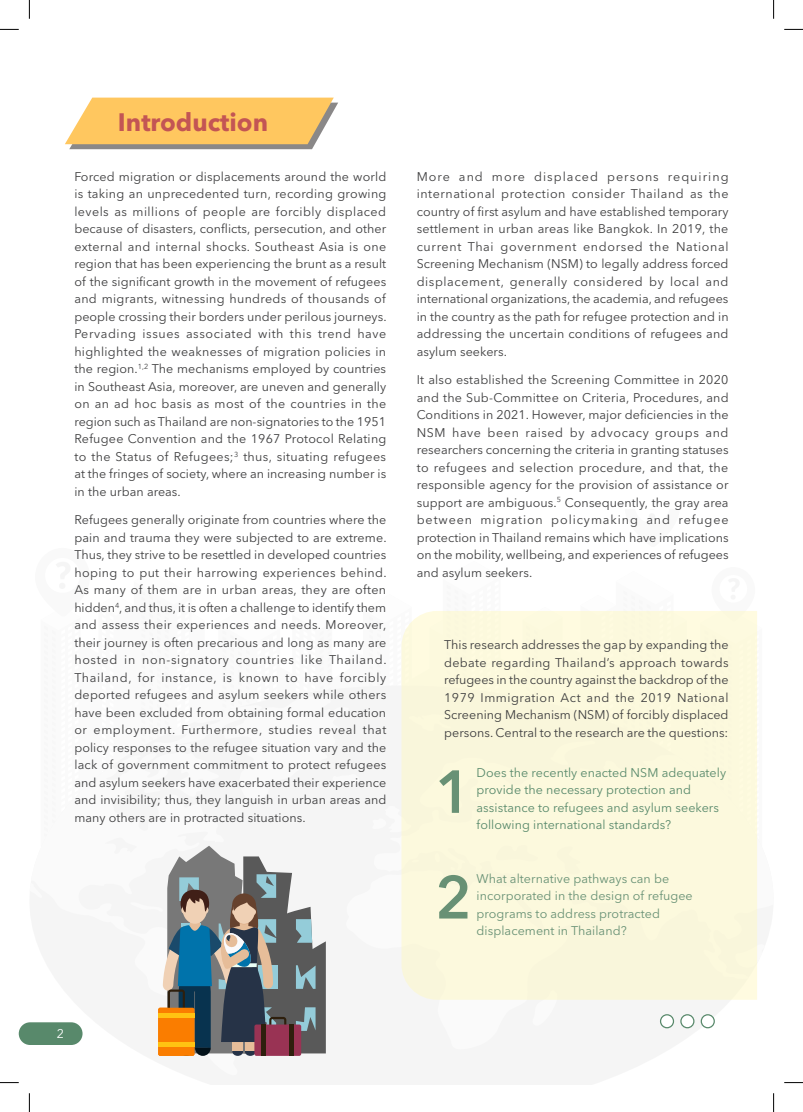
<style>
.page{position:relative;width:803px;height:1112px;background:#fff}
.page>*{position:absolute;margin:0;border:0;box-sizing:border-box;transform-origin:0 0}
.t1{font:600 60px "Avenir Next LT Pro";color:#689175}
.t2{font:700 25px "Avenir Next LT Pro";color:#c35554}
.t3{font:12.5px/17.5px "Avenir Next LT Pro";letter-spacing:.005em;color:#3e3e3f;text-align:justify}
.t4{font:12.5px/17.5px "Avenir Next LT Pro";letter-spacing:.005em;color:#58896b}
.t5{font:12.5px/17.5px "Avenir Next LT Pro";letter-spacing:.005em;color:#689175}
.t6{font:12.5px "Avenir Next LT Pro";color:#fff}
</style>
<div class="page">
<div style="left:19px;top:1022px;width:64px;height:22px;background:#58896b;border-radius:11px"></div>
<div style="left:401px;top:611px;width:356px;height:388px;background:#fcf9dd"></div>
<svg style="left:65px;top:98px;width:273px;height:51px;background:#f2c571"></svg>
<svg style="left:660px;top:1014px;width:13px;height:13px"></svg>
<div style="left:660px;top:1013px;width:14px;height:15px;border:1px solid #58896b;border-radius:50%"></div>
<svg style="left:681px;top:1014px;width:13px;height:13px"></svg>
<div style="left:680px;top:1013px;width:14px;height:15px;border:1px solid #58896b;border-radius:50%"></div>
<svg style="left:701px;top:1014px;width:13px;height:13px"></svg>
<div style="left:701px;top:1013px;width:14px;height:15px;border:1px solid #58896b;border-radius:50%"></div>
<svg style="left:158px;top:845px;width:168px;height:210px"></svg>
<div style="left:158px;top:1007px;width:37px;height:48px;background:#fa7d00;border-radius:2px"></div>
<hr style="left:158px;top:1013px;width:37px;height:4px;background:#ffc212">
<div style="left:158px;top:1041px;width:37px;height:5px;background:#ffc212"></div>
<svg style="left:0;top:29px;width:19px;height:1px"></svg>
<svg style="left:784px;top:29px;width:19px;height:1px"></svg>
<svg style="left:0;top:1082px;width:19px;height:1px"></svg>
<svg style="left:784px;top:1082px;width:19px;height:1px"></svg>
<svg style="left:29px;top:0;width:1px;height:19px"></svg>
<svg style="left:29px;top:1093px;width:1px;height:18px"></svg>
<svg style="left:773px;top:0;width:1px;height:19px"></svg>
<svg style="left:773px;top:1093px;width:1px;height:18px"></svg>
<p class="t2" style="left:118px;top:107px;width:152px">Introduction</p>
<p class="t3" style="left:74px;top:167px;width:314px">Forced migration or displacements around the world is taking an unprecedented turn, recording growing levels as millions of people are forcibly displaced because of disasters, conflicts, persecution, and other external and internal shocks. Southeast Asia is one region that has been experiencing the brunt as a result of the significant growth in the movement of refugees and migrants, witnessing hundreds of thousands of people crossing their borders under perilous journeys.<br>Pervading issues associated with this trend have highlighted the weaknesses of migration policies in the region.<sup>1,2</sup> The mechanisms employed by countries in Southeast Asia, moreover, are uneven and generally on an ad hoc basis as most of the countries in the region such as Thailand are non-signatories to the 1951<br>Refugee Convention and the 1967 Protocol Relating to the Status of Refugees;<sup>3</sup> thus, situating refugees at the fringes of society, where an increasing number is in the urban areas.</p>
<p class="t3" style="left:74px;top:511px;width:314px">Refugees generally originate from countries where the pain and trauma they were subjected to are extreme.<br>Thus, they strive to be resettled in developed countries hoping to put their harrowing experiences behind.<br>As many of them are in urban areas, they are often hidden<sup>4</sup>, and thus, it is often a challenge to identify them and assess their experiences and needs. Moreover, their journey is often precarious and long as many are hosted in non-signatory countries like Thailand.<br>Thailand, for instance, is known to have forcibly deported refugees and asylum seekers while others have been excluded from obtaining formal education or employment. Furthermore, studies reveal that policy responses to the refugee situation vary and the lack of government commitment to protect refugees and asylum seekers have exacerbated their experience and invisibility; thus, they languish in urban areas and many others are in protracted situations.</p>
<p class="t3" style="left:417px;top:167px;width:313px">More and more displaced persons requiring international protection consider Thailand as the country of first asylum and have established temporary settlement in urban areas like Bangkok. In 2019, the current Thai government endorsed the National Screening Mechanism (NSM) to legally address forced displacement, generally considered by local and international organizations, the academia, and refugees in the country as the path for refugee protection and in addressing the uncertain conditions of refugees and asylum seekers.</p>
<p class="t3" style="left:417px;top:371px;width:313px">It also established the Screening Committee in 2020 and the Sub-Committee on Criteria, Procedures, and Conditions in 2021. However, major deficiencies in the NSM have been raised by advocacy groups and researchers concerning the criteria in granting statuses to refugees and selection procedure, and that, the responsible agency for the provision of assistance or support are ambiguous.<sup>5</sup> Consequently, the gray area between migration policymaking and refugee protection in Thailand remains which have implications on the mobility, wellbeing, and experiences of refugees and asylum seekers.</p>
<p class="t3" style="left:444px;top:636px;width:286px">This research addresses the gap by expanding the debate regarding Thailand’s approach towards refugees in the country against the backdrop of the 1979 Immigration Act and the 2019 National Screening Mechanism (NSM) of forcibly displaced persons. Central to the research are the questions:</p>
<p class="t1" style="left:435px;top:755px;width:38px">1</p>
<p class="t4" style="left:477px;top:763px;width:251px">Does the recently enacted NSM adequately provide the necessary protection and assistance to refugees and asylum seekers following international standards?</p>
<p class="t1" style="left:435px;top:860px;width:38px">2</p>
<p class="t5" style="left:477px;top:869px;width:218px">What alternative pathways can be incorporated in the design of refugee programs to address protracted displacement in Thailand?</p>
<p class="t6" style="left:57px;top:1025px;width:9px">2</p>
</div>
